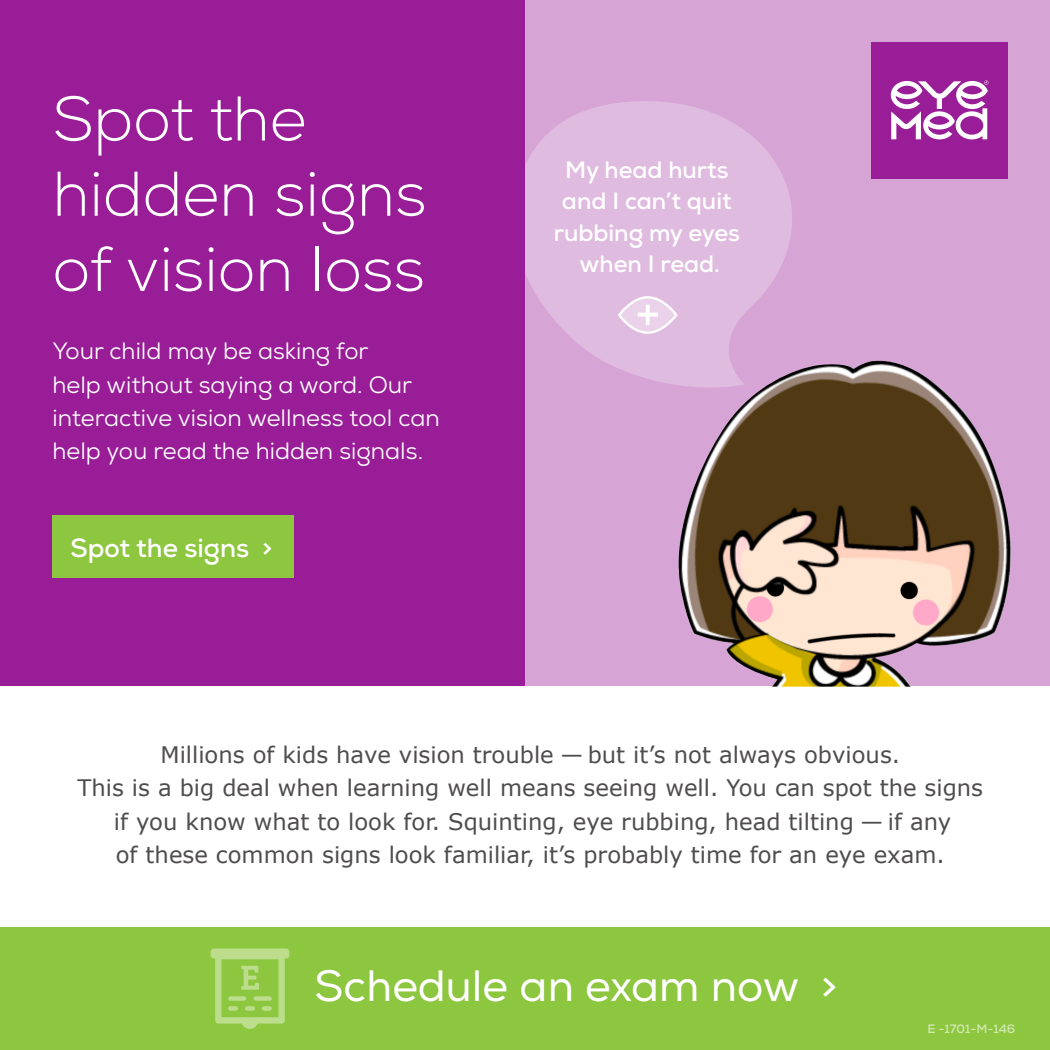
<style>
.page{position:relative;width:1050px;height:1050px;background:#fff}
.page>*{position:absolute;margin:0;border:0;box-sizing:border-box;transform-origin:0 0}
.t1{font:300 63px/75.2px "Nexa";color:#fff}
.t2{font:43.75px "Nexa";color:#fff}
.t3{font:700 26.25px "Nexa";color:#fff}
.t4{font:23.62px/33.2px "Nexa";color:#fff}
.t5{font:700 23.62px/31.5px "Nexa";color:#fff;text-align:center}
.t6{font:22.75px/33.2px "Verdana";color:#4f4c4d;text-align:center}
.t7{font:700 12.25px "Nexa";color:#d1e8b2}
</style>
<div class="page">
<div style="left:525px;top:0;width:525px;height:686px;background:#d6a4d5"></div>
<svg style="left:525px;top:101px;width:267px;height:284px;fill:#e0bbe0"></svg>
<div style="left:0;top:928px;width:1050px;height:122px;background:#8dc63f"></div>
<div style="left:871px;top:42px;width:137px;height:136px;background:#981d97"></div>
<svg style="left:891px;top:81px;width:97px;height:58px"></svg>
<div style="left:0;top:0;width:525px;height:686px;background:#981d97"></div>
<div style="left:52px;top:515px;width:242px;height:63px;background:#8dc63f"></div>
<img style="left:676px;top:361px;width:335px;height:326px">
<svg style="left:211px;top:949px;width:78px;height:80px"></svg>
<svg style="left:619px;top:297px;width:57px;height:36px"></svg>
<div style="left:618px;top:296px;width:60px;height:38px;border:2px solid #fff;border-radius:50%"></div>
<svg style="left:638px;top:305px;width:20px;height:20px"></svg>
<h1 class="t1" style="left:52px;top:83px;width:376px">Spot the hidden signs of vision loss</h1>
<p class="t4" style="left:52px;top:335px;width:389px">Your child may be asking for<br>help without saying a word. Our interactive vision wellness tool can help you read the hidden signals.</p>
<p class="t3" style="left:71px;top:531px;width:203px">Spot the signs &gt;</p>
<p class="t5" style="left:554px;top:154px;width:188px">My head hurts and I can’t quit rubbing my eyes when I read.</p>
<p class="t6" style="left:77px;top:739px;width:907px">Millions of kids have vision trouble — but it’s not always obvious.<br>This is a big deal when learning well means seeing well. You can spot the signs if you know what to look for. Squinting, eye rubbing, head tilting — if any<br>of these common signs look familiar, it’s probably time for an eye exam.</p>
<h2 class="t2" style="left:314px;top:960px;width:525px">Schedule an exam now &gt;</h2>
<p class="t7" style="left:927px;top:1021px;width:90px">E -1701-M-146</p>
</div>
